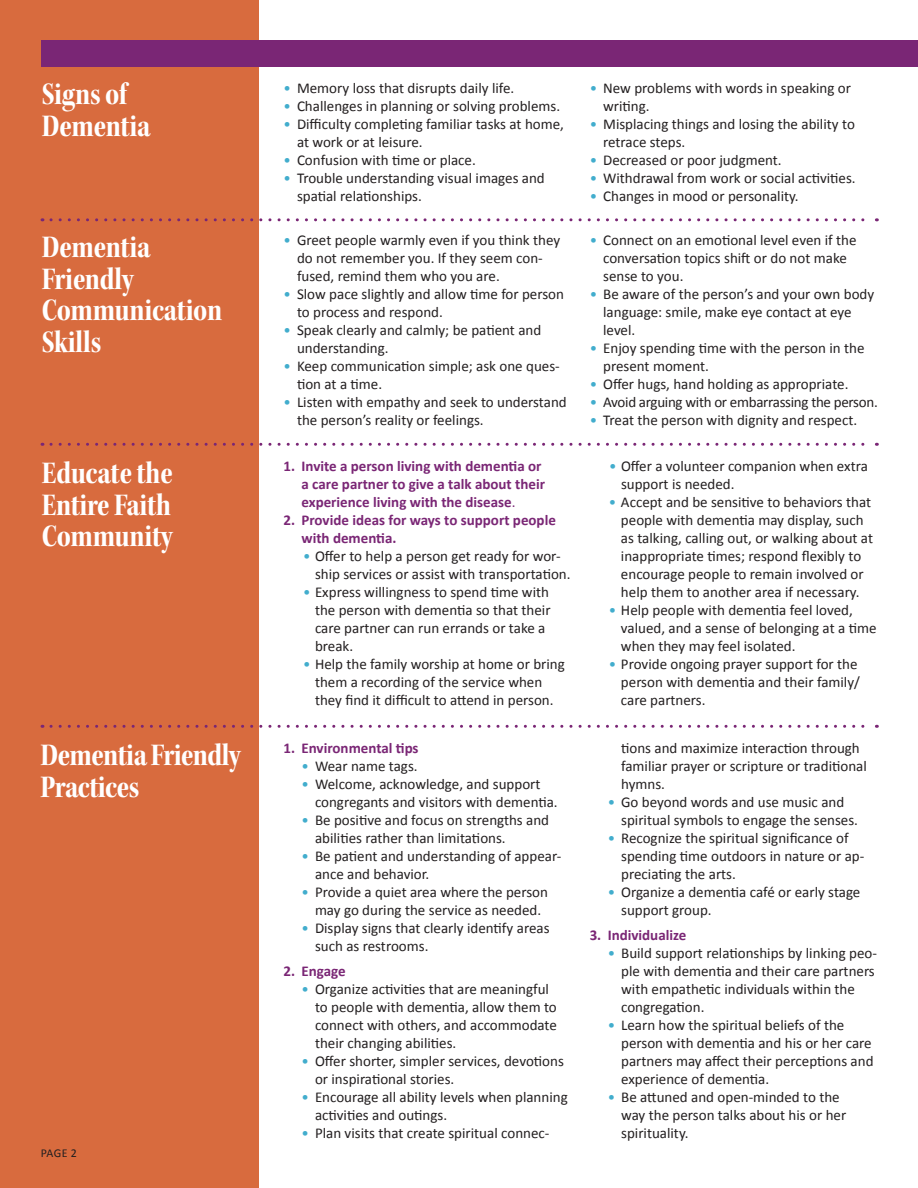
<style>
.page{position:relative;width:918px;height:1188px;background:#fff}
.page>*{position:absolute;margin:0;border:0;box-sizing:border-box;transform-origin:0 0}
.t1{font:33px/31.5px "Kepler Std Bold Cn Subh";letter-spacing:-.01em;color:#fff}
.t2{font:15px/18px "Calibri";color:#231f20}
.t3{font:700 15px/18px "Calibri";color:#7a2675}
.t4{font:15px "Calibri";letter-spacing:-.02em;color:#231f20}
.t5{font:12px "Calibri";color:#231f20}
.s1{color:#42adcd}
.s2{font-weight:400}
</style>
<div class="page">
<div style="left:0;top:0;width:258px;height:1188px;background:#d86b3e"></div>
<svg style="left:51px;top:218px;width:826px;height:3px"></svg>
<svg style="left:51px;top:443px;width:826px;height:3px"></svg>
<svg style="left:51px;top:725px;width:826px;height:3px"></svg>
<div style="left:42px;top:40px;width:876px;height:28px;background:#7a2675"></div>
<h1 class="t1" style="left:42px;top:79px;width:110px">Signs of<br>Dementia</h1>
<p class="t2" style="left:284px;top:79px;width:232px"><span class="s1">•</span> Memory loss that disrupts daily life.</p>
<p class="t2" style="left:284px;top:97px;width:278px"><span class="s1">•</span> Challenges in planning or solving problems.</p>
<p class="t2" style="left:297px;top:115px;width:269px;text-indent:-14px"><span class="s1">•</span> Difficulty completing familiar tasks at home, at work or at leisure.</p>
<p class="t2" style="left:284px;top:151px;width:194px"><span class="s1">•</span> Confusion with time or place.</p>
<p class="t2" style="left:297px;top:169px;width:249px;text-indent:-14px"><span class="s1">•</span> Trouble understanding visual images and spatial relationships.</p>
<h1 class="t1" style="left:42px;top:232px;width:182px">Dementia<br>Friendly<br>Communication<br>Skills</h1>
<p class="t2" style="left:297px;top:232px;width:265px;text-indent:-14px"><span class="s1">•</span> Greet people warmly even if you think they do not remember you. If they seem con&shy;fused, remind them who you are.</p>
<p class="t2" style="left:297px;top:286px;width:269px;text-indent:-14px"><span class="s1">•</span> Slow pace slightly and allow time for person to process and respond.</p>
<p class="t2" style="left:297px;top:322px;width:246px;text-indent:-14px"><span class="s1">•</span> Speak clearly and calmly; be patient and understanding.</p>
<p class="t2" style="left:297px;top:358px;width:264px;text-indent:-14px"><span class="s1">•</span> Keep communication simple; ask one ques&shy;tion at a time.</p>
<p class="t2" style="left:297px;top:394px;width:271px;text-indent:-14px"><span class="s1">•</span> Listen with empathy and seek to understand the person’s reality or feelings.</p>
<h1 class="t1" style="left:42px;top:458px;width:132px;text-align:justify">Educate the Entire Faith Community</h1>
<p class="t3" style="left:302px;top:457px;width:245px;text-indent:-18px">1. Invite a person living with dementia or a care partner to give a talk about their experience living with the disease<span class="s2">.</span></p>
<p class="t3" style="left:302px;top:511px;width:256px;text-indent:-18px">2. Provide ideas for ways to support people with dementia.</p>
<p class="t2" style="left:315px;top:547px;width:257px;text-indent:-12px"><span class="s1">•</span> Offer to help a person get ready for wor&shy;ship services or assist with transportation.</p>
<p class="t2" style="left:315px;top:583px;width:237px;text-indent:-12px"><span class="s1">•</span> Express willingness to spend time with the person with dementia so that their care partner can run errands or take a break.</p>
<p class="t2" style="left:315px;top:655px;width:251px;text-indent:-12px"><span class="s1">•</span> Help the family worship at home or bring them a recording of the service when they find it difficult to attend in person.</p>
<h1 class="t1" style="left:40px;top:740px;width:201px">Dementia Friendly<br>Practices</h1>
<p class="t3" style="left:284px;top:739px;width:137px">1. Environmental tips</p>
<p class="t2" style="left:302px;top:757px;width:118px"><span class="s1">•</span> Wear name tags.</p>
<p class="t2" style="left:315px;top:775px;width:244px;text-indent:-14px"><span class="s1">•</span> Welcome, acknowledge, and support congregants and visitors with dementia.</p>
<p class="t2" style="left:315px;top:811px;width:236px;text-indent:-14px"><span class="s1">•</span> Be positive and focus on strengths and abilities rather than limitations.</p>
<p class="t2" style="left:315px;top:847px;width:248px;text-indent:-14px"><span class="s1">•</span> Be patient and understanding of appear&shy;ance and behavior.</p>
<p class="t2" style="left:302px;top:883px;width:248px;text-align:center"><span class="s1">•</span> Provide a quiet area where the person may go during the service as needed.</p>
<p class="t2" style="left:315px;top:919px;width:236px;text-indent:-14px"><span class="s1">•</span> Display signs that clearly identify areas such as restrooms.</p>
<p class="t3" style="left:284px;top:962px;width:64px">2. Engage</p>
<p class="t2" style="left:315px;top:980px;width:243px;text-indent:-14px"><span class="s1">•</span> Organize activities that are meaningful to people with dementia, allow them to connect with others, and accommodate their changing abilities.</p>
<p class="t2" style="left:315px;top:1052px;width:250px;text-indent:-14px"><span class="s1">•</span> Offer shorter, simpler services, devotions or inspirational stories.</p>
<p class="t2" style="left:315px;top:1088px;width:254px;text-indent:-14px"><span class="s1">•</span> Encourage all ability levels when planning activities and outings.</p>
<p class="t2" style="left:302px;top:1124px;width:249px"><span class="s1">•</span> Plan visits that create spiritual connec-</p>
<p class="t5" style="left:41px;top:1145px;width:38px">PAGE 2</p>
<p class="t2" style="left:603px;top:79px;width:249px;text-indent:-14px"><span class="s1">•</span> New problems with words in speaking or writing.</p>
<p class="t2" style="left:603px;top:115px;width:253px;text-indent:-14px"><span class="s1">•</span> Misplacing things and losing the ability to retrace steps.</p>
<p class="t2" style="left:590px;top:151px;width:194px"><span class="s1">•</span> Decreased or poor judgment.</p>
<p class="t2" style="left:590px;top:169px;width:268px"><span class="s1">•</span> Withdrawal from work or social activities.</p>
<p class="t2" style="left:590px;top:187px;width:211px"><span class="s1">•</span> Changes in mood or personality.</p>
<p class="t2" style="left:603px;top:232px;width:255px;text-indent:-14px"><span class="s1">•</span> Connect on an emotional level even if the conversation topics shift or do not make sense to you.</p>
<p class="t2" style="left:603px;top:286px;width:273px;text-indent:-14px"><span class="s1">•</span> Be aware of the person’s and your own body language: smile, make eye contact at eye level.</p>
<p class="t2" style="left:603px;top:340px;width:263px;text-indent:-14px"><span class="s1">•</span> Enjoy spending time with the person in the present moment.</p>
<p class="t2" style="left:590px;top:376px;width:260px"><span class="s1">•</span> Offer hugs, hand holding as appropriate.</p>
<p class="t4" style="left:590px;top:393px;width:290px"><span class="s1">•</span> Avoid arguing with or embarrassing the person.</p>
<p class="t2" style="left:590px;top:412px;width:269px"><span class="s1">•</span> Treat the person with dignity and respect.</p>
<p class="t2" style="left:621px;top:457px;width:248px;text-indent:-12px"><span class="s1">•</span> Offer a volunteer companion when extra support is needed.</p>
<p class="t2" style="left:621px;top:493px;width:254px;text-indent:-12px"><span class="s1">•</span> Accept and be sensitive to behaviors that people with dementia may display, such as talking, calling out, or walking about at inappropriate times; respond flexibly to encourage people to remain involved or help them to another area if necessary.</p>
<p class="t2" style="left:621px;top:601px;width:257px;text-indent:-12px"><span class="s1">•</span> Help people with dementia feel loved, valued, and a sense of belonging at a time when they may feel isolated.</p>
<p class="t2" style="left:621px;top:655px;width:240px;text-indent:-12px"><span class="s1">•</span> Provide ongoing prayer support for the person with dementia and their family/ care partners.</p>
<p class="t2" style="left:621px;top:739px;width:247px">tions and maximize interaction through familiar prayer or scripture or traditional hymns.</p>
<p class="t2" style="left:621px;top:793px;width:238px;text-indent:-14px"><span class="s1">•</span> Go beyond words and use music and spiritual symbols to engage the senses.</p>
<p class="t2" style="left:621px;top:829px;width:245px;text-indent:-14px"><span class="s1">•</span> Recognize the spiritual significance of spending time outdoors in nature or ap&shy;preciating the arts.</p>
<p class="t2" style="left:621px;top:883px;width:241px;text-indent:-14px"><span class="s1">•</span> Organize a dementia café or early stage support group.</p>
<p class="t3" style="left:590px;top:926px;width:98px">3. Individualize</p>
<p class="t2" style="left:621px;top:944px;width:257px;text-indent:-14px"><span class="s1">•</span> Build support relationships by linking peo&shy;ple with dementia and their care partners with empathetic individuals within the congregation.</p>
<p class="t2" style="left:621px;top:1016px;width:254px;text-indent:-14px"><span class="s1">•</span> Learn how the spiritual beliefs of the person with dementia and his or her care partners may affect their perceptions and experience of dementia.</p>
<p class="t2" style="left:621px;top:1088px;width:227px;text-indent:-14px"><span class="s1">•</span> Be attuned and open-minded to the way the person talks about his or her spirituality.</p>
</div>
